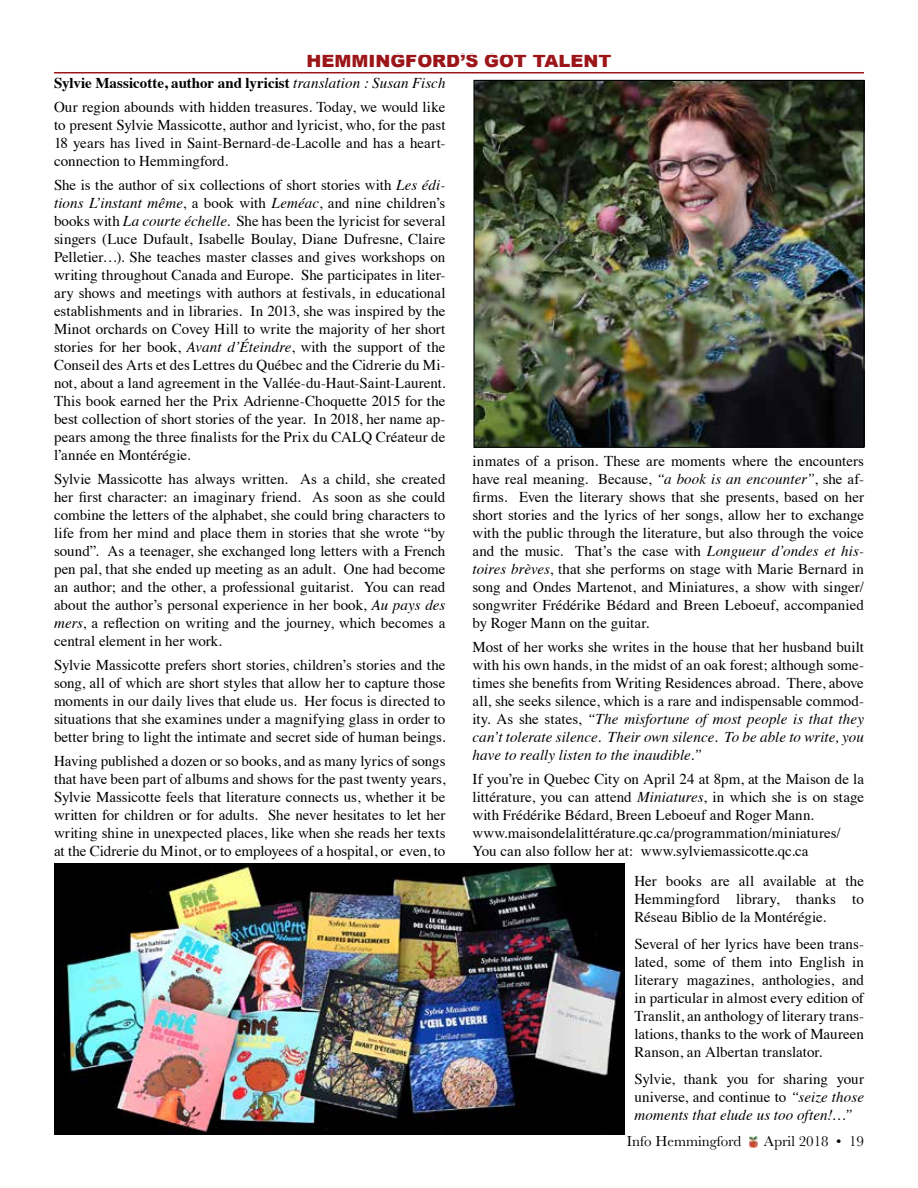
<style>
.page{position:relative;width:918px;height:1188px;background:#fff}
.page>*{position:absolute;margin:0;border:0;box-sizing:border-box;transform-origin:0 0}
.t1{font:900 18px "Arial";color:#9c1519}
.t2{font:15px/18px "Times";color:#000;text-align:justify}
.t3{font:15px "Baskerville";color:#000}
.s1{font-weight:700}
.s2{font-style:italic}
</style>
<div class="page">
<svg style="left:749px;top:1136px;width:8px;height:11px"></svg>
<hr style="left:54px;top:72px;width:810px;height:1px;background:#9c1519">
<img style="left:54px;top:863px;width:570px;height:271px">
<img style="left:475px;top:82px;width:388px;height:364px">
<div style="left:473px;top:80px;width:392px;height:368px;border:1px solid #000"></div>
<p class="t1" style="left:306px;top:48px;width:307px">HEMMINGFORD’S GOT TALENT</p>
<p class="t2" style="left:54px;top:70px;width:393px;line-height:24px"><span class="s1">Sylvie Massicotte, author and lyricist</span> <span class="s2">translation : Susan Fisch<br></span>Our region abounds with hidden treasures. Today, we would like</p>
<p class="t2" style="left:54px;top:115px;width:393px">to present Sylvie Massicotte, author and lyricist, who, for the past 18 years has lived in Saint-Bernard-de-Lacolle and has a heart&shy;connection to Hemmingford.</p>
<p class="t2" style="left:54px;top:175px;width:393px">She is the author of six collections of short stories with <span class="s2">Les édi&shy;tions L’instant même</span>, a book with <span class="s2">Leméac</span>, and nine children’s books with <span class="s2">La courte échelle</span>. She has been the lyricist for several singers (Luce Dufault, Isabelle Boulay, Diane Dufresne, Claire Pelletier…). She teaches master classes and gives workshops on writing throughout Canada and Europe. She participates in liter&shy;ary shows and meetings with authors at festivals, in educational establishments and in libraries. In 2013, she was inspired by the Minot orchards on Covey Hill to write the majority of her short stories for her book, <span class="s2">Avant d’Éteindre</span>, with the support of the Conseil des Arts et des Lettres du Québec and the Cidrerie du Mi&shy;not, about a land agreement in the Vallée-du-Haut-Saint-Laurent.<br>This book earned her the Prix Adrienne-Choquette 2015 for the best collection of short stories of the year. In 2018, her name ap&shy;pears among the three finalists for the Prix du CALQ Créateur de l’année en Montérégie.</p>
<p class="t2" style="left:54px;top:469px;width:393px">Sylvie Massicotte has always written. As a child, she created her first character: an imaginary friend. As soon as she could combine the letters of the alphabet, she could bring characters to life from her mind and place them in stories that she wrote “by sound”. As a teenager, she exchanged long letters with a French pen pal, that she ended up meeting as an adult. One had become an author; and the other, a professional guitarist. You can read about the author’s personal experience in her book, <span class="s2">Au pays des mers</span>, a reflection on writing and the journey, which becomes a central element in her work.</p>
<p class="t2" style="left:54px;top:655px;width:393px">Sylvie Massicotte prefers short stories, children’s stories and the song, all of which are short styles that allow her to capture those moments in our daily lives that elude us. Her focus is directed to situations that she examines under a magnifying glass in order to better bring to light the intimate and secret side of human beings.</p>
<p class="t2" style="left:54px;top:751px;width:393px">Having published a dozen or so books, and as many lyrics of songs that have been part of albums and shows for the past twenty years, Sylvie Massicotte feels that literature connects us, whether it be written for children or for adults. She never hesitates to let her writing shine in unexpected places, like when she reads her texts at the Cidrerie du Minot, or to employees of a hospital, or even, to</p>
<p class="t2" style="left:473px;top:451px;width:393px">inmates of a prison. These are moments where the encounters have real meaning. Because, <span class="s2">“a book is an encounter”</span>, she af&shy;firms. Even the literary shows that she presents, based on her short stories and the lyrics of her songs, allow her to exchange with the public through the literature, but also through the voice and the music. That’s the case with <span class="s2">Longueur d’ondes et his&shy;toires brèves</span>, that she performs on stage with Marie Bernard in song and Ondes Martenot, and Miniatures, a show with singer/ songwriter Frédérike Bédard and Breen Leboeuf, accompanied by Roger Mann on the guitar.</p>
<p class="t2" style="left:473px;top:637px;width:393px">Most of her works she writes in the house that her husband built with his own hands, in the midst of an oak forest; although some&shy;times she benefits from Writing Residences abroad. There, above all, she seeks silence, which is a rare and indispensable commod&shy;ity. As she states, <span class="s2">“The misfortune of most people is that they can’t tolerate silence. Their own silence. To be able to write, you have to really listen to the inaudible.”</span></p>
<p class="t2" style="left:473px;top:769px;width:393px;text-align:left">If you’re in Quebec City on April 24 at 8pm, at the Maison de la littérature, you can attend <span class="s2">Miniatures</span>, in which she is on stage with Frédérike Bédard, Breen Leboeuf and Roger Mann. www.maisondelalittérature.qc.ca/programmation/miniatures/ You can also follow her at: www.sylviemassicotte.qc.ca</p>
<p class="t2" style="left:635px;top:871px;width:231px">Her books are all available at the Hemmingford library, thanks to Réseau Biblio de la Montérégie.</p>
<p class="t2" style="left:635px;top:934px;width:231px">Several of her lyrics have been trans&shy;lated, some of them into English in literary magazines, anthologies, and in particular in almost every edition of Translit, an anthology of literary trans&shy;lations, thanks to the work of Maureen Ranson, an Albertan translator.</p>
<p class="t2" style="left:635px;top:1069px;width:231px">Sylvie, thank you for sharing your universe, and continue to <span class="s2">“seize those moments that elude us too often!…”</span></p>
<p class="t3" style="left:627px;top:1132px;width:116px">Info Hemmingford</p>
<p class="t3" style="left:764px;top:1132px;width:102px">April 2018 • 19</p>
</div>
